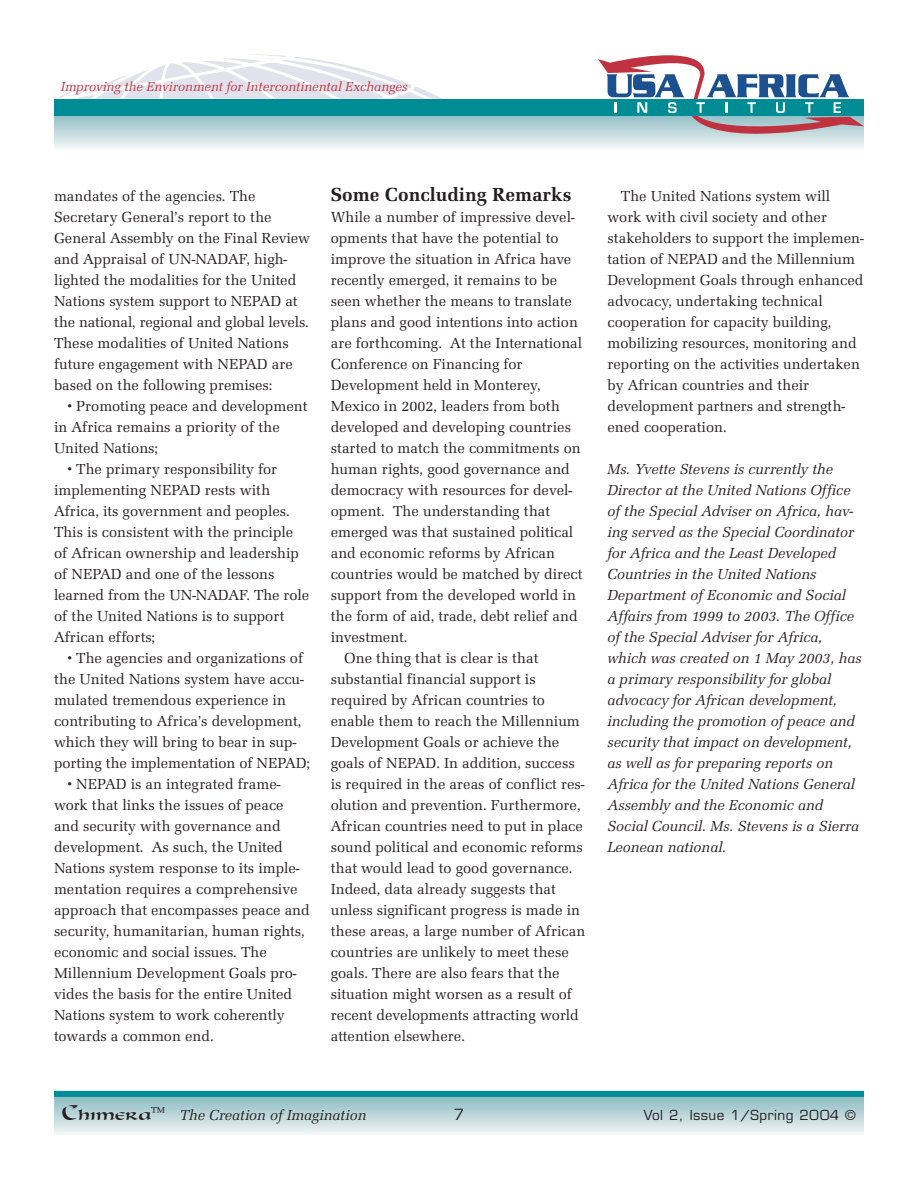
<style>
.page{position:relative;width:918px;height:1188px;background:#fff}
.page>*{position:absolute;margin:0;border:0;box-sizing:border-box;transform-origin:0 0}
.t1{font:700 19.5px "URW Latino T";color:#231f20}
.t2{font:15px/21px "URW Latino T";color:#231f20}
.t3{font:italic 15px/21px "URW Latino T";color:#231f20}
.t4{font:15px "Eurostile";color:#231f20}
.t5{font:italic 13.5px "URW Latino T";color:#bf3340}
.t6{font:13.5px "Eurostile";letter-spacing:.035em;color:#231f20}
.s1{font-family:"Carinthia Demo";font-style:normal;font-size:21px}
</style>
<div class="page">
<svg style="left:58px;top:54px;width:385px;height:45px"></svg>
<svg style="left:54px;top:116px;width:544px;height:32px;background:#c2dadd"></svg>
<div style="left:54px;top:99px;width:810px;height:17px;background:#008c94"></div>
<svg style="left:598px;top:55px;width:266px;height:93px"></svg>
<div style="left:54px;top:1094px;width:810px;height:40px;background:linear-gradient(to bottom,#84b8bf,#eef2f3)"></div>
<div style="left:54px;top:1091px;width:810px;height:6px;background:#008c94"></div>
<p class="t5" style="left:61px;top:81px;width:349px">Improving the Environment for Intercontinental Exchanges</p>
<p class="t2" style="left:54px;top:187px;width:258px">mandates of the agencies. The Secretary General’s report to the General Assembly on the Final Review and Appraisal of UN-NADAF, high&shy;lighted the modalities for the United Nations system support to NEPAD at the national, regional and global levels.<br>These modalities of United Nations future engagement with NEPAD are based on the following premises:</p>
<p class="t2" style="left:54px;top:397px;width:255px;text-indent:14px">• Promoting peace and development in Africa remains a priority of the<br>United Nations;</p>
<p class="t2" style="left:54px;top:460px;width:257px;text-indent:14px">• The primary responsibility for implementing NEPAD rests with<br>Africa, its government and peoples.<br>This is consistent with the principle of African ownership and leadership of NEPAD and one of the lessons learned from the UN-NADAF. The role of the United Nations is to support<br>African efforts;</p>
<p class="t2" style="left:54px;top:649px;width:258px;text-indent:14px">• The agencies and organizations of the United Nations system have accu&shy;mulated tremendous experience in contributing to Africa’s development, which they will bring to bear in sup&shy;porting the implementation of NEPAD;</p>
<p class="t2" style="left:54px;top:775px;width:257px;text-indent:14px">• NEPAD is an integrated frame&shy;work that links the issues of peace and security with governance and development. As such, the United Nations system response to its imple&shy;mentation requires a comprehensive approach that encompasses peace and security, humanitarian, human rights, economic and social issues. The Millennium Development Goals pro&shy;vides the basis for the entire United Nations system to work coherently towards a common end.</p>
<h1 class="t1" style="left:331px;top:185px;width:242px">Some Concluding Remarks</h1>
<p class="t2" style="left:331px;top:208px;width:245px">While a number of impressive devel-</p>
<p class="t2" style="left:331px;top:229px;width:229px">opments that have the potential to</p>
<p class="t2" style="left:331px;top:250px;width:242px">improve the situation in Africa have</p>
<p class="t2" style="left:331px;top:271px;width:228px">recently emerged, it remains to be</p>
<p class="t2" style="left:331px;top:292px;width:243px">seen whether the means to translate</p>
<p class="t2" style="left:331px;top:313px;width:249px">plans and good intentions into action</p>
<p class="t2" style="left:331px;top:334px;width:253px">are forthcoming. At the International</p>
<p class="t2" style="left:331px;top:355px;width:193px">Conference on Financing for</p>
<p class="t2" style="left:331px;top:376px;width:212px">Development held in Monterey,</p>
<p class="t2" style="left:331px;top:397px;width:231px">Mexico in 2002, leaders from both</p>
<p class="t2" style="left:331px;top:418px;width:242px">developed and developing countries</p>
<p class="t2" style="left:331px;top:439px;width:251px">started to match the commitments on</p>
<p class="t2" style="left:331px;top:460px;width:241px">human rights, good governance and</p>
<p class="t2" style="left:331px;top:481px;width:243px">democracy with resources for devel-</p>
<p class="t2" style="left:331px;top:502px;width:221px">opment. The understanding that</p>
<p class="t2" style="left:331px;top:523px;width:244px">emerged was that sustained political</p>
<p class="t2" style="left:331px;top:544px;width:226px">and economic reforms by African</p>
<p class="t2" style="left:331px;top:565px;width:253px">countries would be matched by direct</p>
<p class="t2" style="left:331px;top:586px;width:247px">support from the developed world in</p>
<p class="t2" style="left:331px;top:607px;width:248px">the form of aid, trade, debt relief and</p>
<p class="t2" style="left:331px;top:628px;width:78px">investment.</p>
<p class="t2" style="left:344px;top:649px;width:196px">One thing that is clear is that</p>
<p class="t2" style="left:331px;top:670px;width:206px">substantial financial support is</p>
<p class="t2" style="left:331px;top:691px;width:216px">required by African countries to</p>
<p class="t2" style="left:331px;top:712px;width:251px">enable them to reach the Millennium</p>
<p class="t2" style="left:331px;top:733px;width:230px">Development Goals or achieve the</p>
<p class="t2" style="left:331px;top:754px;width:245px">goals of NEPAD. In addition, success</p>
<p class="t2" style="left:331px;top:775px;width:255px">is required in the areas of conflict res-</p>
<p class="t2" style="left:331px;top:796px;width:251px">olution and prevention. Furthermore,</p>
<p class="t2" style="left:331px;top:817px;width:254px">African countries need to put in place</p>
<p class="t2" style="left:331px;top:838px;width:254px">sound political and economic reforms</p>
<p class="t2" style="left:331px;top:859px;width:243px">that would lead to good governance.</p>
<p class="t2" style="left:331px;top:880px;width:227px">Indeed, data already suggests that</p>
<p class="t2" style="left:331px;top:901px;width:251px">unless significant progress is made in</p>
<p class="t2" style="left:331px;top:922px;width:256px">these areas, a large number of African</p>
<p class="t2" style="left:331px;top:943px;width:240px">countries are unlikely to meet these</p>
<p class="t2" style="left:331px;top:964px;width:230px">goals. There are also fears that the</p>
<p class="t2" style="left:331px;top:985px;width:243px">situation might worsen as a result of</p>
<p class="t2" style="left:331px;top:1006px;width:249px">recent developments attracting world</p>
<p class="t2" style="left:331px;top:1027px;width:136px">attention elsewhere.</p>
<p class="t2" style="left:607px;top:187px;width:258px;text-indent:14px">The United Nations system will work with civil society and other stakeholders to support the implemen&shy;tation of NEPAD and the Millennium Development Goals through enhanced advocacy, undertaking technical cooperation for capacity building, mobilizing resources, monitoring and reporting on the activities undertaken by African countries and their development partners and strength&shy;ened cooperation.</p>
<p class="t3" style="left:607px;top:460px;width:256px">Ms. Yvette Stevens is currently the Director at the United Nations Office of the Special Adviser on Africa, hav&shy;ing served as the Special Coordinator for Africa and the Least Developed Countries in the United Nations Department of Economic and Social Affairs from 1999 to 2003. The Office of the Special Adviser for Africa, which was created on 1 May 2003, has a primary responsibility for global advocacy for African development, including the promotion of peace and security that impact on development, as well as for preparing reports on Africa for the United Nations General Assembly and the Economic and Social Council. Ms. Stevens is a Sierra Leonean national.</p>
<p class="t3" style="left:62px;top:1106px;width:306px"><span class="s1">Chimera</span><sup>™</sup> The Creation of Imagination</p>
<p class="t4" style="left:454px;top:1109px;width:12px">7</p>
<p class="t6" style="left:644px;top:1110px;width:213px">Vol 2, Issue 1/Spring 2004 ©</p>
</div>
